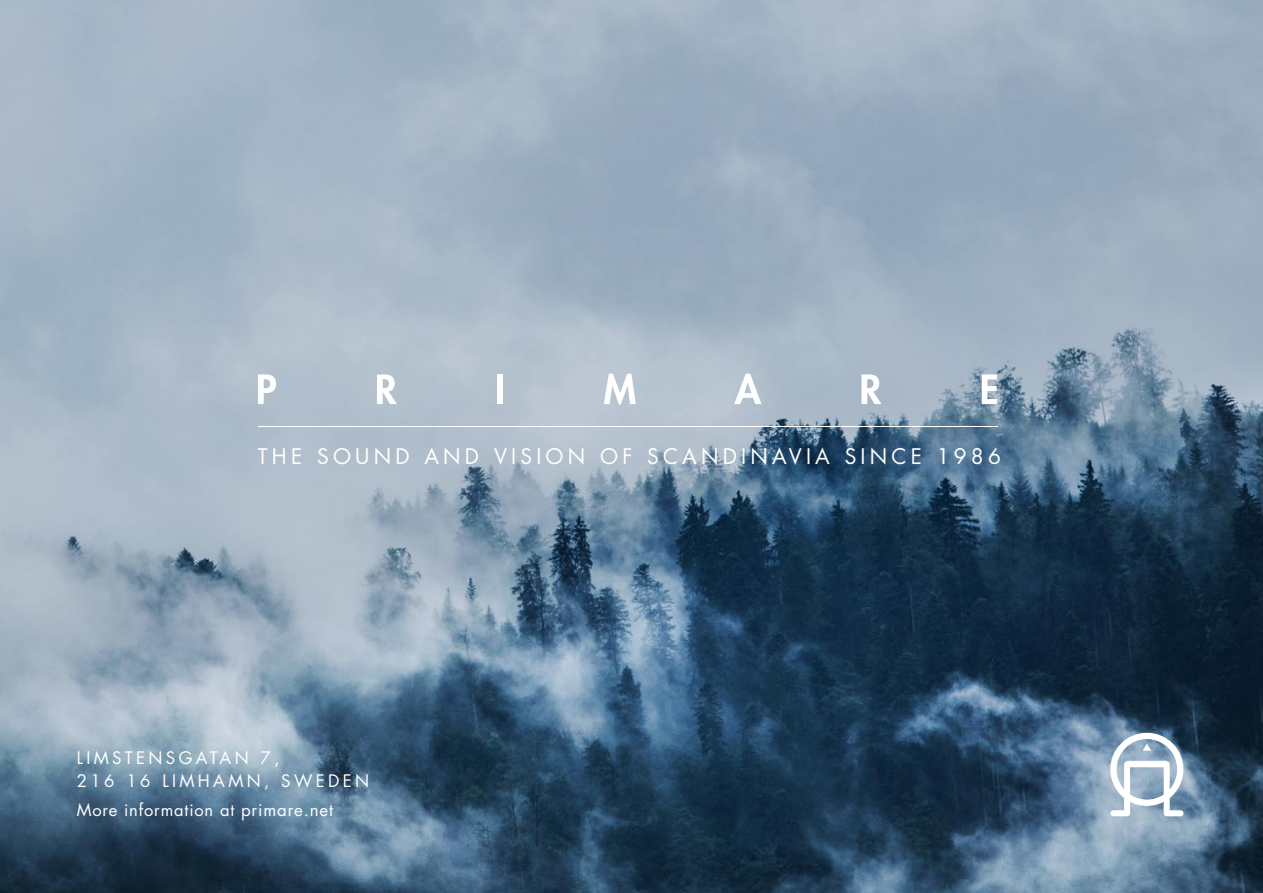
<style>
.page{position:relative;width:1263px;height:893px;background:#fff}
.page>*{position:absolute;margin:0;border:0;box-sizing:border-box;transform-origin:0 0}
.t1{font:20.85px "Futura";letter-spacing:.2em;color:#fff}
.t2{font:16.8px "Futura";letter-spacing:.2em;color:#fff}
.t3{font:16.5px "Futura";letter-spacing:.05em;color:#fff}
.s1{font-size:16.8px}
</style>
<div class="page">
<img style="left:0;top:0;width:1263px;height:893px">
<svg style="left:1110px;top:733px;width:73px;height:83px"></svg>
<svg style="left:258px;top:374px;width:18px;height:30px"></svg>
<svg style="left:377px;top:374px;width:20px;height:30px"></svg>
<div style="left:497px;top:374px;width:6px;height:30px;background:#fff"></div>
<svg style="left:604px;top:374px;width:32px;height:30px"></svg>
<svg style="left:734px;top:374px;width:27px;height:30px"></svg>
<svg style="left:861px;top:374px;width:20px;height:30px"></svg>
<svg style="left:982px;top:374px;width:15px;height:30px"></svg>
<hr style="left:258px;top:426px;width:739px;height:1px;background:#fff">
<p class="t1" style="left:258px;top:443px;width:744px">THE SOUND AND VISION OF SCANDINAVIA SINCE 1986</p>
<p class="t2" style="left:77px;top:746px;width:24px">Limstensgatan</p>
<p class="t2" style="left:261px;top:746px;width:20px">7,</p>
<p class="t2" style="left:77px;top:769px;width:111px">216 16 Limhamn</p>
<p class="t2" style="left:264px;top:769px;width:46px">, Sweden</p>
<p class="t3" style="left:77px;top:799px;width:258px">More information at <span class="s1">primare.net</span></p>
</div>
